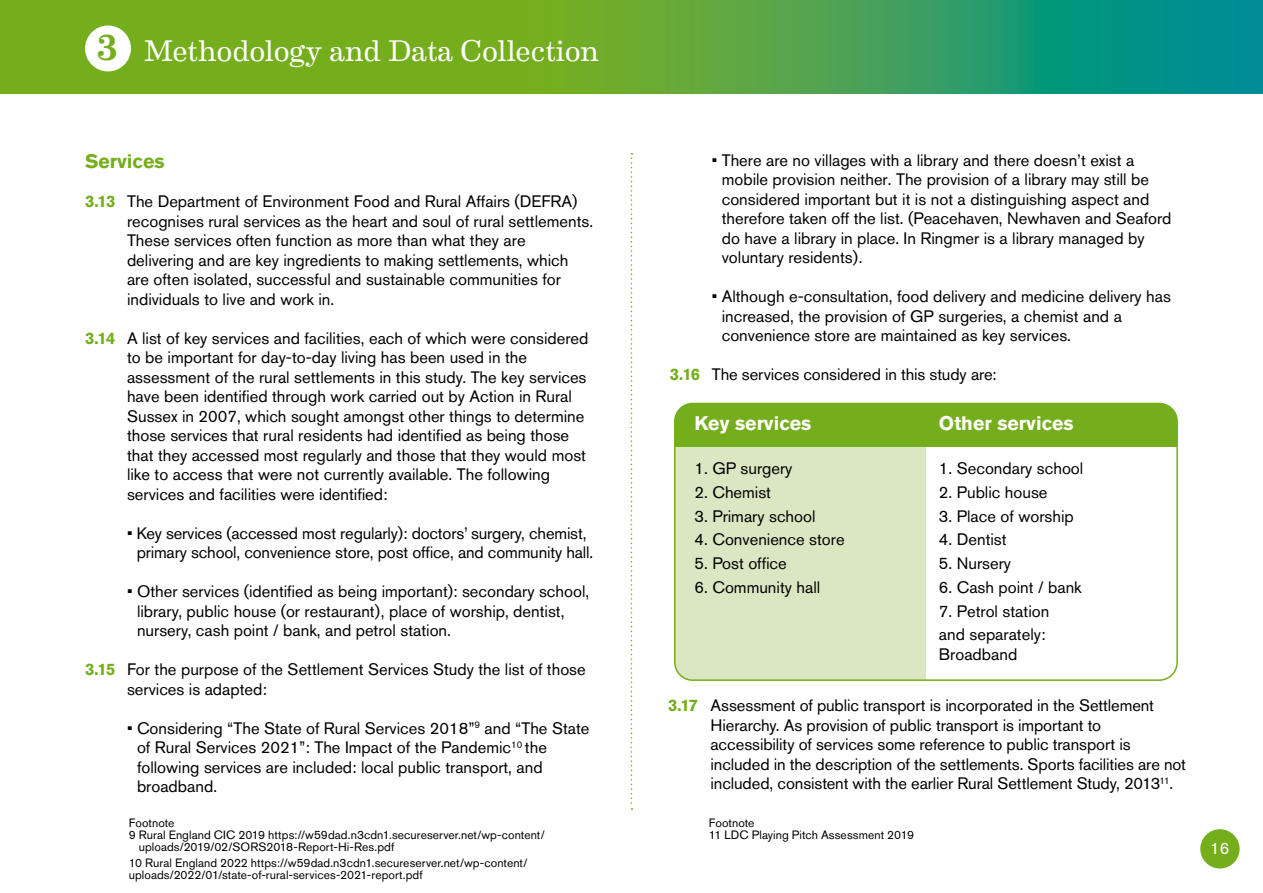
<style>
.page{position:relative;width:1263px;height:893px;background:#fff}
.page>*{position:absolute;margin:0;border:0;box-sizing:border-box;transform-origin:0 0}
.t1{font:500 36px "Eames Century Modern";color:#75ae1d}
.t2{font:30px "Eames Century Modern";letter-spacing:-.005em;color:#fff}
.t3{font:700 19.5px "Akzidenz Grotesk BQ";color:#fff}
.t4{font:700 19.5px "Akzidenz Grotesk BQ";color:#75ae1d}
.t5{font:16.5px/19.5px "Akzidenz Grotesk BQ";color:#000}
.t6{font:16.5px "Akzidenz Grotesk BQ";color:#fff}
.t7{font:12px/12px "Akzidenz Grotesk BQ";letter-spacing:.005em;color:#000}
.s1{font-weight:700;color:#75ae1d}
</style>
<div class="page">
<div style="left:1200px;top:829px;width:39px;height:39px;background:#75ae1d;border-radius:50%"></div>
<svg style="left:0;top:0;width:1263px;height:94px;background:#51a443"></svg>
<svg style="left:631px;top:153px;width:1px;height:657px"></svg>
<div style="left:85px;top:26px;width:46px;height:45px;background:#fff;border-radius:50%"></div>
<div style="left:675px;top:446px;width:251px;height:235px;background:#dae7c2"></div>
<div style="left:675px;top:403px;width:502px;height:43px;background:#75ae1d"></div>
<div style="left:674px;top:403px;width:504px;height:278px;border:2px solid #75ae1d;border-radius:18px"></div>
<h1 class="t1" style="left:97px;top:21px;width:23px">3</h1>
<h2 class="t2" style="left:144px;top:28px;width:457px">Methodology and Data Collection</h2>
<p class="t4" style="left:85px;top:150px;width:81px">Services</p>
<p class="t5" style="left:127px;top:191px;width:468px;text-indent:-42px"><span class="s1">3.13</span> The Department of Environment Food and Rural Affairs (DEFRA) recognises rural services as the heart and soul of rural settlements.<br>These services often function as more than what they are delivering and are key ingredients to making settlements, which are often isolated, successful and sustainable communities for individuals to live and work in.</p>
<p class="t5" style="left:127px;top:328px;width:463px;text-indent:-42px"><span class="s1">3.14</span> A list of key services and facilities, each of which were considered to be important for day-to-day living has been used in the assessment of the rural settlements in this study. The key services have been identified through work carried out by Action in Rural Sussex in 2007, which sought amongst other things to determine those services that rural residents had identified as being those that they accessed most regularly and those that they would most like to access that were not currently available. The following services and facilities were identified:</p>
<p class="t5" style="left:127px;top:523px;width:468px;text-align:center">• Key services (accessed most regularly): doctors’ surgery, chemist, primary school, convenience store, post office, and community hall.</p>
<p class="t5" style="left:137px;top:582px;width:454px;text-indent:-10px">• Other services (identified as being important): secondary school, library, public house (or restaurant), place of worship, dentist, nursery, cash point / bank, and petrol station.</p>
<p class="t5" style="left:127px;top:660px;width:460px;text-indent:-42px"><span class="s1">3.15</span> For the purpose of the Settlement Services Study the list of those services is adapted:</p>
<p class="t5" style="left:137px;top:718px;width:454px;text-indent:-10px">• Considering “The State of Rural Services 2018”<sup>9</sup> and “The State of Rural Services 2021”: The Impact of the Pandemic<sup>10</sup> the following services are included: local public transport, and broadband.</p>
<p class="t7" style="left:129px;top:816px;width:47px">Footnote</p>
<p class="t7" style="left:129px;top:828px;width:417px">9 Rural England CIC 2019 https://w59dad.n3cdn1.secureserver.net/wp-content/</p>
<p class="t7" style="left:139px;top:840px;width:257px">uploads/2019/02/SORS2018-Report-Hi-Res.pdf</p>
<p class="t7" style="left:129px;top:857px;width:400px">10 Rural England 2022 https://w59dad.n3cdn1.secureserver.net/wp-content/ uploads/2022/01/state-of-rural-services-2021-report.pdf</p>
<p class="t5" style="left:722px;top:150px;width:451px;text-indent:-10px">• There are no villages with a library and there doesn’t exist a mobile provision neither. The provision of a library may still be considered important but it is not a distinguishing aspect and therefore taken off the list. (Peacehaven, Newhaven and Seaford do have a library in place. In Ringmer is a library managed by voluntary residents).</p>
<p class="t5" style="left:722px;top:287px;width:451px;text-indent:-10px">• Although e-consultation, food delivery and medicine delivery has increased, the provision of GP surgeries, a chemist and a convenience store are maintained as key services.</p>
<p class="t5" style="left:670px;top:365px;width:328px"><span class="s1">3.16</span> The services considered in this study are:</p>
<p class="t3" style="left:694px;top:412px;width:118px">Key services</p>
<p class="t3" style="left:939px;top:412px;width:136px">Other services</p>
<p class="t5" style="left:694px;top:458px;width:99px">1. GP surgery</p>
<p class="t5" style="left:694px;top:482px;width:78px">2. Chemist</p>
<p class="t5" style="left:694px;top:506px;width:123px">3. Primary school</p>
<p class="t5" style="left:694px;top:530px;width:152px">4. Convenience store</p>
<p class="t5" style="left:694px;top:553px;width:94px">5. Post office</p>
<p class="t5" style="left:694px;top:577px;width:127px">6. Community hall</p>
<p class="t5" style="left:939px;top:458px;width:146px">1. Secondary school</p>
<p class="t5" style="left:939px;top:482px;width:110px">2. Public house</p>
<p class="t5" style="left:939px;top:506px;width:136px">3. Place of worship</p>
<p class="t5" style="left:939px;top:530px;width:69px">4. Dentist</p>
<p class="t5" style="left:939px;top:553px;width:74px">5. Nursery</p>
<p class="t5" style="left:939px;top:577px;width:144px">6. Cash point / bank</p>
<p class="t5" style="left:939px;top:599px;width:112px;line-height:23.7px">7. Petrol station and separately:</p>
<p class="t5" style="left:939px;top:644px;width:80px">Broadband</p>
<p class="t5" style="left:710px;top:696px;width:477px;text-indent:-43px"><span class="s1">3.17</span> Assessment of public transport is incorporated in the Settlement Hierarchy. As provision of public transport is important to accessibility of services some reference to public transport is included in the description of the settlements. Sports facilities are not included, consistent with the earlier Rural Settlement Study, 2013<sup>11</sup>.</p>
<p class="t7" style="left:709px;top:816px;width:207px">Footnote<br>11 LDC Playing Pitch Assessment 2019</p>
<p class="t6" style="left:1210px;top:838px;width:21px">16</p>
</div>
